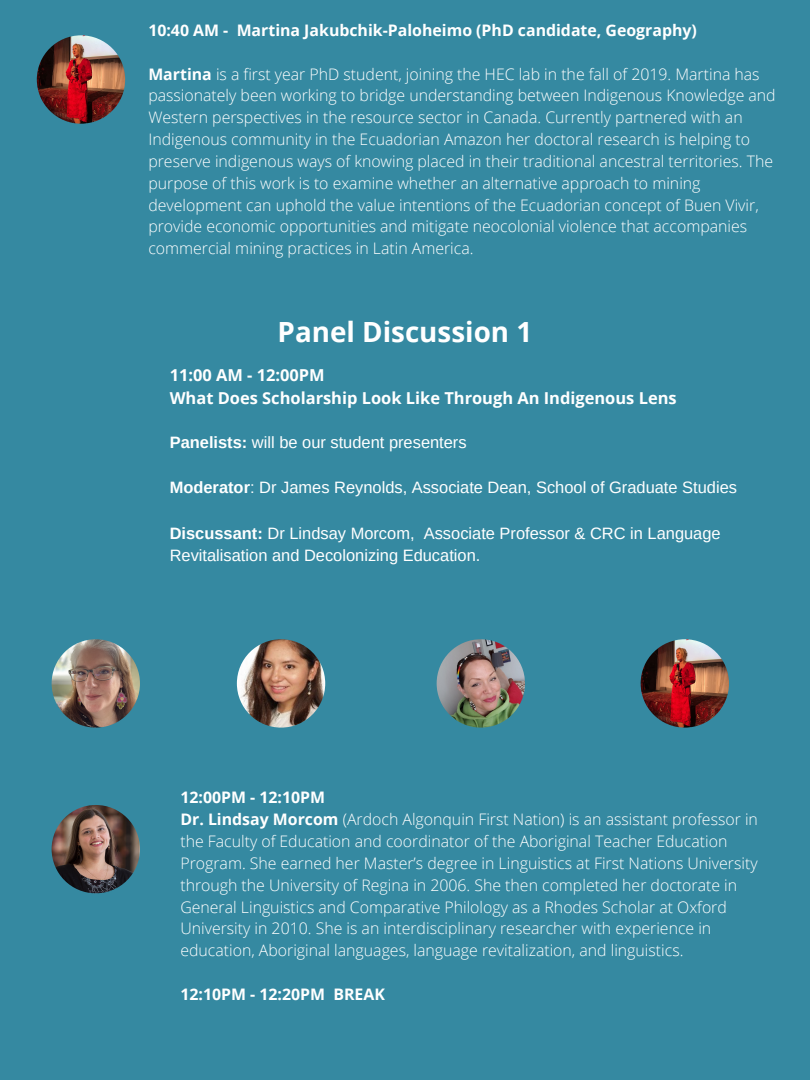
<style>
.page{position:relative;width:810px;height:1080px;background:#3589a1}
.page>*{position:absolute;margin:0;border:0;box-sizing:border-box;transform-origin:0 0}
.t1{font:700 27.81px "Open Sans";color:#fff}
.t2{font:16.44px/22.6px "Arimo";color:#fff}
.t3{font:700 16.44px/22.6px "Open Sans";color:#fff}
.t4{font:300 15.88px/21.8px "Open Sans";color:#fff}
.t5{font:700 15.88px "Open Sans";color:#fff}
.s1{font-weight:700}
</style>
<div class="page">
<img style="left:52px;top:639px;width:88px;height:89px;border-radius:50%">
<img style="left:52px;top:805px;width:88px;height:88px;border-radius:50%">
<img style="left:237px;top:639px;width:88px;height:89px;border-radius:50%">
<img style="left:437px;top:639px;width:88px;height:89px;border-radius:50%">
<img style="left:641px;top:639px;width:88px;height:89px;border-radius:50%">
<img style="left:37px;top:35px;width:88px;height:89px;border-radius:50%">
<p class="t5" style="left:148px;top:19px;width:550px">10:40 AM - Martina Jakubchik-Paloheimo (PhD candidate, Geography)</p>
<p class="t4" style="left:148px;top:62px;width:629px"><span class="s1">Martina</span> is a first year PhD student, joining the HEC lab in the fall of 2019. Martina has passionately been working to bridge understanding between Indigenous Knowledge and Western perspectives in the resource sector in Canada. Currently partnered with an Indigenous community in the Ecuadorian Amazon her doctoral research is helping to preserve indigenous ways of knowing placed in their traditional ancestral territories. The purpose of this work is to examine whether an alternative approach to mining development can uphold the value intentions of the Ecuadorian concept of Buen Vivir, provide economic opportunities and mitigate neocolonial violence that accompanies commercial mining practices in Latin America.</p>
<h1 class="t1" style="left:278px;top:313px;width:256px">Panel Discussion 1</h1>
<p class="t3" style="left:170px;top:364px;width:508px">11:00 AM - 12:00PM<br>What Does Scholarship Look Like Through An Indigenous Lens</p>
<p class="t2" style="left:170px;top:431px;width:298px"><span class="s1">Panelists:</span> will be our student presenters</p>
<p class="t2" style="left:170px;top:476px;width:569px"><span class="s1">Moderator</span>: Dr James Reynolds, Associate Dean, School of Graduate Studies</p>
<p class="t2" style="left:170px;top:522px;width:553px"><span class="s1">Discussant:</span> Dr Lindsay Morcom, Associate Professor &amp; CRC in Language<br>Revitalisation and Decolonizing Education.</p>
<p class="t4" style="left:180px;top:786px;width:579px"><span class="s1">12:00PM - 12:10PM<br>Dr. Lindsay Morcom</span> (Ardoch Algonquin First Nation) is an assistant professor in the Faculty of Education and coordinator of the Aboriginal Teacher Education Program. She earned her Master’s degree in Linguistics at First Nations University through the University of Regina in 2006. She then completed her doctorate in General Linguistics and Comparative Philology as a Rhodes Scholar at Oxford University in 2010. She is an interdisciplinary researcher with experience in education, Aboriginal languages, language revitalization, and linguistics.</p>
<p class="t5" style="left:180px;top:983px;width:206px">12:10PM - 12:20PM BREAK</p>
</div>
